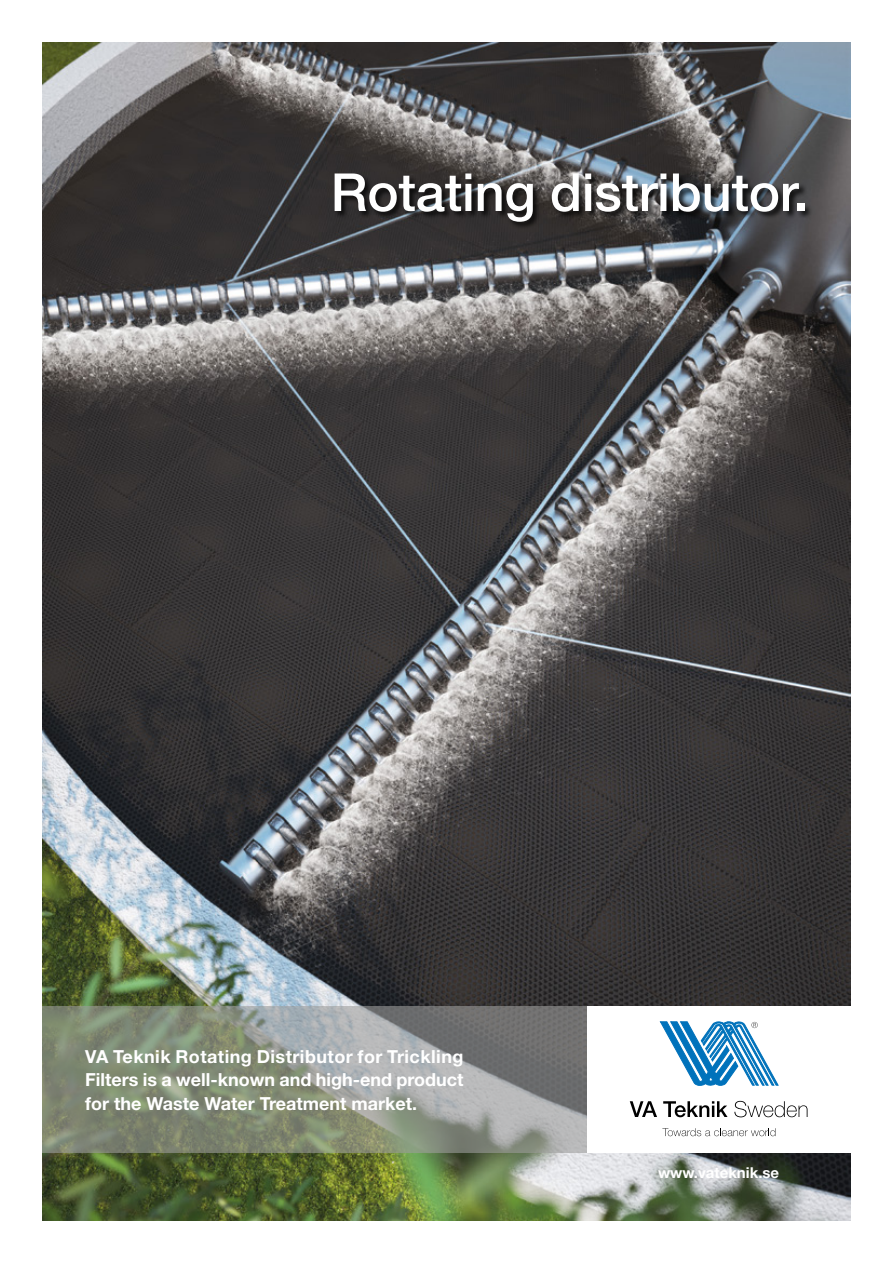
<style>
.page{position:relative;width:893px;height:1263px;background:#fff}
.page>*{position:absolute;margin:0;border:0;box-sizing:border-box;transform-origin:0 0}
.t1{font:500 52.5px "Helvetica Neue";letter-spacing:-.005em;color:#fff}
.t2{font:700 18px/23.4px "Helvetica Neue";color:#fff;text-align:justify}
.t3{font:700 15px "Helvetica Neue";color:#fff}
</style>
<div class="page">
<img style="left:43px;top:43px;width:807px;height:1177px">
<svg style="left:43px;top:1006px;width:544px;height:146px;background:#8a9084"></svg>
<div style="left:587px;top:1006px;width:276px;height:146px;background:#fff"></div>
<svg style="left:630px;top:1101px;width:27px;height:16px"></svg>
<svg style="left:663px;top:1101px;width:64px;height:16px"></svg>
<svg style="left:734px;top:1101px;width:73px;height:16px"></svg>
<svg style="left:662px;top:1128px;width:113px;height:8px"></svg>
<svg style="left:660px;top:1021px;width:119px;height:65px"></svg>
<div style="left:334px;top:173px;width:479px;height:57px;background:#000;opacity:.75"></div>
<h1 class="t1" style="left:331px;top:161px;width:479px">Rotating distributor.</h1>
<p class="t2" style="left:85px;top:1044px;width:380px">VA Teknik Rotating Distributor for Trickling Filters is a well-known and high-end product for the Waste Water Treatment market.</p>
<p class="t3" style="left:658px;top:1163px;width:123px">www.vateknik.se</p>
</div>
